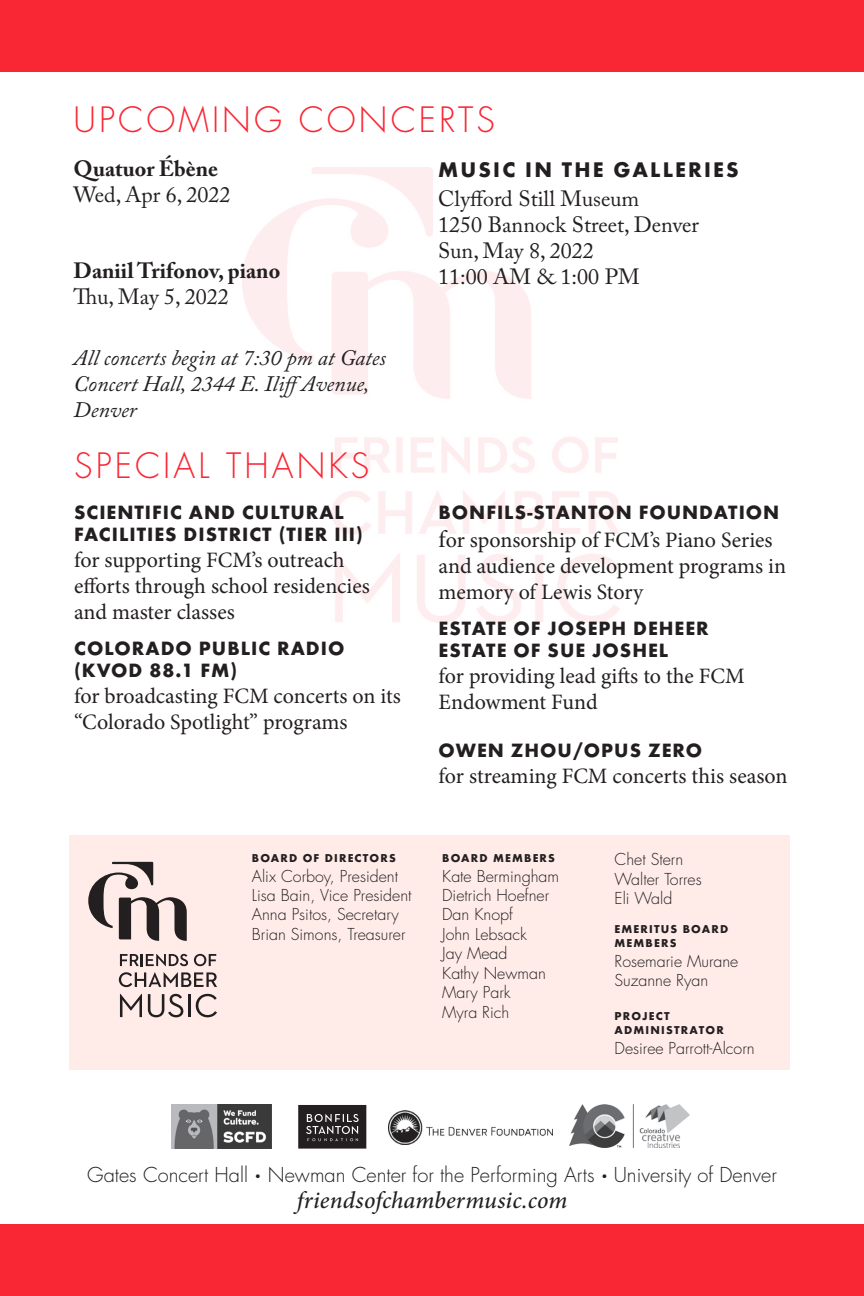
<style>
.page{position:relative;width:864px;height:1296px;background:#fff}
.page>*{position:absolute;margin:0;border:0;box-sizing:border-box;transform-origin:0 0}
.t1{font:300 34px "Futura";letter-spacing:.09em;color:#f92634}
.t2{font:italic 500 24px "Minion Pro";letter-spacing:.005em;color:#231f20}
.t3{font:22px/26px "Minion Pro";color:#231f20}
.t4{font:22px/26px "Adobe Caslon Pro";color:#231f20}
.t5{font:italic 22px/26px "Adobe Caslon Pro";color:#231f20}
.t6{font:700 22px "Adobe Caslon Pro";color:#231f20}
.t7{font:700 22px "Futura T";letter-spacing:.1em;color:#231f20}
.t8{font:700 20px/22px "Futura T";letter-spacing:.05em;color:#231f20}
.t9{font:300 20px "Futura";color:#231f20}
.t10{font:300 16px "Futura";color:#231f20}
.t11{font:700 11.8px/14.2px "Futura T";letter-spacing:.1em;color:#231f20}
.s1{font-weight:700}
.s2{font-size:24px}
.s3{font-size:10px}
</style>
<div class="page">
<div style="left:0;top:0;width:864px;height:72px;background:#f92634"></div>
<div style="left:0;top:1224px;width:864px;height:72px;background:#f92634"></div>
<div style="left:69px;top:836px;width:721px;height:234px;background:#ffece9"></div>
<svg style="left:120px;top:954px;width:68px;height:12px"></svg>
<svg style="left:194px;top:954px;width:22px;height:12px"></svg>
<svg style="left:119px;top:972px;width:98px;height:15px"></svg>
<svg style="left:120px;top:994px;width:22px;height:23px"></svg>
<svg style="left:148px;top:994px;width:35px;height:23px"></svg>
<hr style="left:188px;top:994px;width:3px;height:23px;background:#231f20">
<svg style="left:196px;top:994px;width:21px;height:23px"></svg>
<svg style="left:88px;top:862px;width:99px;height:79px"></svg>
<svg style="left:298px;top:1105px;width:68px;height:44px;background:#3b3838"></svg>
<img style="left:389px;top:1111px;width:164px;height:34px">
<img style="left:172px;top:1105px;width:99px;height:43px">
<img style="left:569px;top:1105px;width:120px;height:43px">
<p class="t1" style="left:74px;top:98px;width:423px">UPCOMING CONCERTS</p>
<p class="t4" style="left:74px;top:155px;width:158px"><span class="s1">Quatuor Ébène<br></span>Wed, Apr 6, 2022</p>
<p class="t6" style="left:74px;top:257px;width:208px">Daniil Trifonov, piano</p>
<p class="t4" style="left:74px;top:283px;width:157px">Thu, May 5, 2022</p>
<p class="t5" style="left:74px;top:344px;width:314px">All concerts begin at 7:30 pm at Gates<br>Concert Hall, 2344 E. IliffAvenue,<br>Denver</p>
<p class="t1" style="left:74px;top:443px;width:297px">SPECIAL THANKS</p>
<p class="t8" style="left:74px;top:501px;width:290px">SCIENTIFIC AND CULTURAL<br>FACILITIES DISTRICT (TIER III)</p>
<p class="t3" style="left:74px;top:547px;width:297px">for supporting FCM’s outreach efforts through school residencies and master classes</p>
<p class="t8" style="left:74px;top:637px;width:272px">COLORADO PUBLIC RADIO (KVOD 88.1 FM)</p>
<p class="t3" style="left:74px;top:683px;width:328px">for broadcasting FCM concerts on its “Colorado Spotlight” programs</p>
<p class="t11" style="left:252px;top:851px;width:145px">BOARD OF DIRECTORS</p>
<p class="t10" style="left:252px;top:865px;width:148px">Alix Corboy, President</p>
<p class="t10" style="left:252px;top:885px;width:161px">Lisa Bain, Vice President</p>
<p class="t10" style="left:252px;top:904px;width:149px">Anna Psitos, Secretary</p>
<p class="t10" style="left:252px;top:924px;width:155px">Brian Simons, Treasurer</p>
<p class="t7" style="left:438px;top:156px;width:302px">MUSIC IN THE GALLERIES</p>
<p class="t4" style="left:438px;top:185px;width:203px">Clyfford Still Museum</p>
<p class="t4" style="left:438px;top:211px;width:262px">1250 Bannock Street, Denver</p>
<p class="t4" style="left:438px;top:237px;width:157px">Sun, May 8, 2022</p>
<p class="t4" style="left:438px;top:263px;width:203px">11:00 AM &amp; 1:00 PM</p>
<p class="t8" style="left:439px;top:501px;width:342px">BONFILS-STANTON FOUNDATION</p>
<p class="t3" style="left:439px;top:527px;width:349px"><span class="s2">f</span>or sponsorship of FCM’s Piano Series and audience development programs in memory of Lewis Story</p>
<p class="t8" style="left:439px;top:618px;width:272px">ESTATE OF JOSEPH DEHEER</p>
<p class="t8" style="left:439px;top:640px;width:231px">ESTATE OF SUE JOSHEL</p>
<p class="t3" style="left:439px;top:663px;width:308px">for providing lead gifts to the FCM<br>Endowment Fund</p>
<p class="t8" style="left:439px;top:740px;width:265px">OWEN ZHOU/OPUS ZERO</p>
<p class="t3" style="left:439px;top:763px;width:351px">for streaming FCM concerts this season</p>
<p class="t11" style="left:442px;top:851px;width:114px">BOARD MEMBERS</p>
<p class="t10" style="left:442px;top:865px;width:118px">Kate Bermingham</p>
<p class="t10" style="left:442px;top:885px;width:108px">Dietrich Hoefner</p>
<p class="t10" style="left:442px;top:904px;width:72px">Dan Knopf</p>
<p class="t10" style="left:442px;top:924px;width:86px">John Lebsack</p>
<p class="t10" style="left:442px;top:943px;width:67px">Jay Mead</p>
<p class="t10" style="left:442px;top:963px;width:105px">Kathy Newman</p>
<p class="t10" style="left:442px;top:982px;width:70px">Mary Park</p>
<p class="t10" style="left:442px;top:1002px;width:69px">Myra Rich</p>
<p class="t10" style="left:615px;top:849px;width:70px">Chet Stern</p>
<p class="t10" style="left:615px;top:869px;width:89px">Walter Torres</p>
<p class="t10" style="left:615px;top:888px;width:59px">Eli Wald</p>
<p class="t11" style="left:615px;top:922px;width:115px">EMERITUS BOARD<br>MEMBERS</p>
<p class="t10" style="left:615px;top:950px;width:125px">Rosemarie Murane</p>
<p class="t10" style="left:615px;top:970px;width:95px">Suzanne Ryan</p>
<p class="t11" style="left:615px;top:1009px;width:111px">PROJECT<br>ADMINISTRATOR</p>
<p class="t10" style="left:615px;top:1037px;width:142px">Desiree Parrott-Alcorn</p>
<p class="t9" style="left:87px;top:1162px;width:691px">Gates Concert Hall <span class="s3">•</span> Newman Center for the Performing Arts <span class="s3">•</span> University of Denver</p>
<p class="t2" style="left:297px;top:1184px;width:272px">friendsofchambermusic.com</p>
</div>
